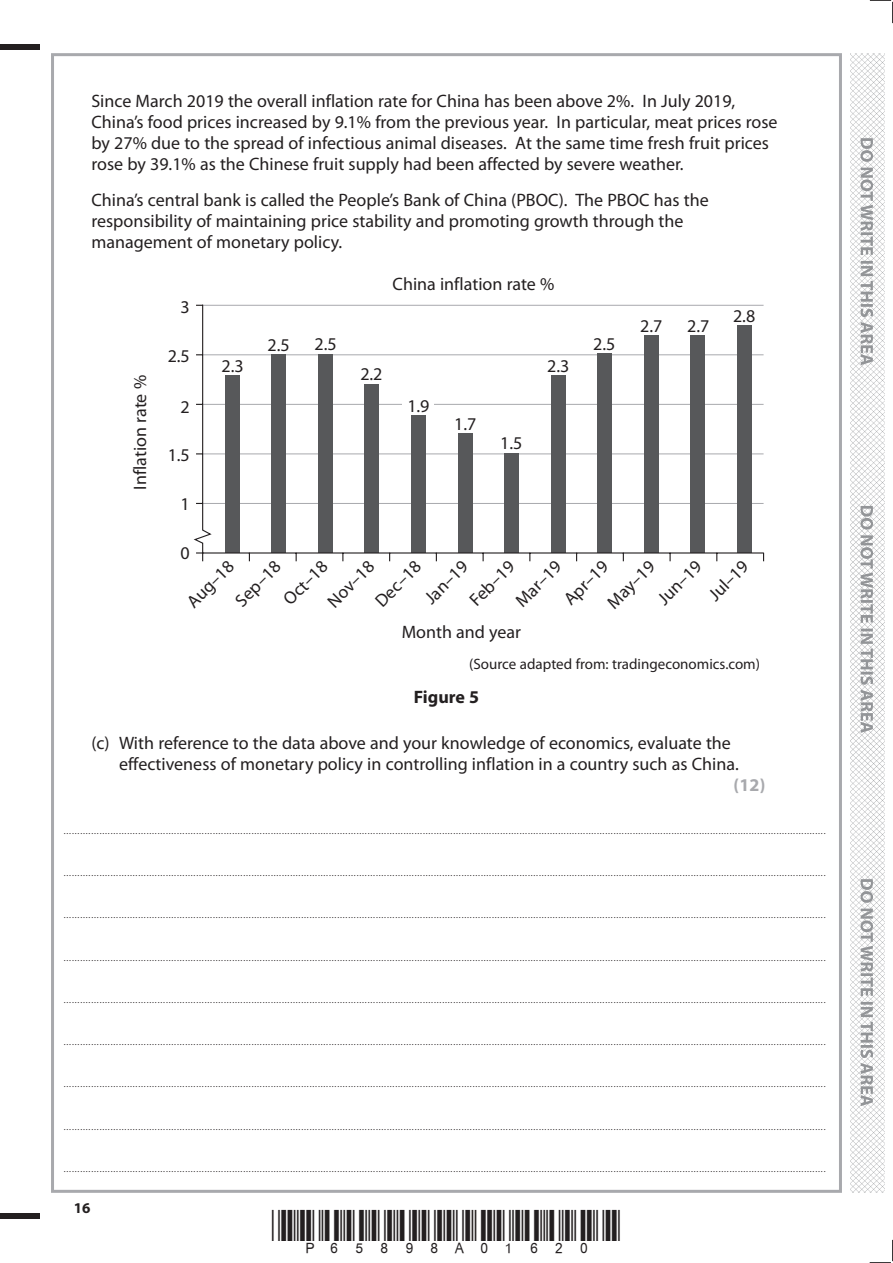
<style>
.page{position:relative;width:893px;height:1263px;background:#fff}
.page>*{position:absolute;margin:0;border:0;box-sizing:border-box;transform-origin:0 0}
.t1{font:18px/21px "Myriad Pro";color:#231f20}
.t2{font:700 18px "Myriad Pro";color:#231f20}
.t3{font:700 18px "Myriad Pro";color:#a8a9ad}
.t4{font:15px "Myriad Pro";color:#231f20}
.t5{font:700 15px "Myriad Pro";color:#231f20}
.t6{font:9px "Myriad Pro";color:#231f20}
</style>
<div class="page">
<div style="left:0;top:44px;width:40px;height:5px;background:#231f20"></div>
<div style="left:0;top:1214px;width:40px;height:5px;background:#231f20"></div>
<svg style="left:870px;top:0;width:23px;height:23px"></svg>
<svg style="left:870px;top:1240px;width:23px;height:23px"></svg>
<img style="left:850px;top:53px;width:34px;height:1140px">
<svg style="left:860px;top:138px;width:13px;height:968px"></svg>
<svg style="left:194px;top:305px;width:570px;height:256px"></svg>
<div style="left:403px;top:396px;width:31px;height:18px;background:#fff"></div>
<p class="t1" style="left:91px;top:90px;width:688px">Since March 2019 the overall inflation rate for China has been above 2%. In July 2019, China’s food prices increased by 9.1% from the previous year. In particular, meat prices rose by 27% due to the spread of infectious animal diseases. At the same time fresh fruit prices rose by 39.1% as the Chinese fruit supply had been affected by severe weather.</p>
<h1 class="t1" style="left:91px;top:189px;width:619px">China’s central bank is called the People’s Bank of China (PBOC). The PBOC has the responsibility of maintaining price stability and promoting growth through the management of monetary policy.</h1>
<h1 class="t1" style="left:129px;top:490px;width:116px;rotate:-90deg">Inflation rate %</h1>
<h1 class="t1" style="left:393px;top:273px;width:163px">China inflation rate %</h1>
<h1 class="t1" style="left:181px;top:296px;width:11px">3</h1>
<h1 class="t1" style="left:168px;top:345px;width:24px">2.5</h1>
<h1 class="t1" style="left:181px;top:396px;width:11px">2</h1>
<h1 class="t1" style="left:168px;top:445px;width:24px">1.5</h1>
<h1 class="t1" style="left:181px;top:493px;width:11px">1</h1>
<h1 class="t1" style="left:181px;top:542px;width:11px">0</h1>
<h1 class="t1" style="left:733px;top:305px;width:24px">2.8</h1>
<h1 class="t1" style="left:640px;top:315px;width:24px">2.7</h1>
<h1 class="t1" style="left:687px;top:315px;width:24px">2.7</h1>
<h1 class="t1" style="left:593px;top:333px;width:24px">2.5</h1>
<h1 class="t1" style="left:267px;top:334px;width:24px">2.5</h1>
<h1 class="t1" style="left:314px;top:333px;width:24px">2.5</h1>
<h1 class="t1" style="left:547px;top:355px;width:24px">2.3</h1>
<h1 class="t1" style="left:222px;top:355px;width:24px">2.3</h1>
<h1 class="t1" style="left:360px;top:363px;width:24px">2.2</h1>
<h1 class="t1" style="left:407px;top:395px;width:24px">1.9</h1>
<h1 class="t1" style="left:454px;top:413px;width:24px">1.7</h1>
<h1 class="t1" style="left:500px;top:432px;width:24px">1.5</h1>
<h1 class="t1" style="left:603px;top:598px;width:60px;rotate:-45deg">May–19</h1>
<h1 class="t1" style="left:653px;top:594px;width:56px;rotate:-45deg">Jun–19</h1>
<h1 class="t1" style="left:704px;top:590px;width:50px;rotate:-45deg">Jul–19</h1>
<h1 class="t1" style="left:182px;top:597px;width:60px;rotate:-45deg">Aug–18</h1>
<h1 class="t1" style="left:231px;top:596px;width:57px;rotate:-45deg">Sep–18</h1>
<h1 class="t1" style="left:279px;top:594px;width:56px;rotate:-45deg">Oct–18</h1>
<h1 class="t1" style="left:323px;top:597px;width:59px;rotate:-45deg">Nov–18</h1>
<h1 class="t1" style="left:370px;top:596px;width:58px;rotate:-45deg">Dec–18</h1>
<h1 class="t1" style="left:420px;top:593px;width:54px;rotate:-45deg">Jan–19</h1>
<h1 class="t1" style="left:465px;top:595px;width:57px;rotate:-45deg">Feb–19</h1>
<h1 class="t1" style="left:511px;top:596px;width:58px;rotate:-45deg">Mar–19</h1>
<h1 class="t1" style="left:559px;top:594px;width:56px;rotate:-45deg">Apr–19</h1>
<h1 class="t1" style="left:402px;top:621px;width:121px">Month and year</h1>
<h2 class="t4" style="left:469px;top:655px;width:292px">(Source adapted from: tradingeconomics.com)</h2>
<h1 class="t2" style="left:414px;top:685px;width:67px">Figure 5</h1>
<h1 class="t1" style="left:119px;top:733px;width:621px;text-indent:-28px">(c) With reference to the data above and your knowledge of economics, evaluate the effectiveness of monetary policy in controlling inflation in a country such as China.</h1>
<h1 class="t3" style="left:734px;top:774px;width:33px">(12)</h1>
<p class="t6" style="left:64px;top:825px;width:763px">....................................................................................................................................................................................................................................................................................</p>
<p class="t6" style="left:64px;top:867px;width:763px">....................................................................................................................................................................................................................................................................................</p>
<p class="t6" style="left:64px;top:910px;width:763px">....................................................................................................................................................................................................................................................................................</p>
<p class="t6" style="left:64px;top:952px;width:763px">....................................................................................................................................................................................................................................................................................</p>
<p class="t6" style="left:64px;top:994px;width:763px">....................................................................................................................................................................................................................................................................................</p>
<p class="t6" style="left:64px;top:1036px;width:763px">....................................................................................................................................................................................................................................................................................</p>
<p class="t6" style="left:64px;top:1079px;width:763px">....................................................................................................................................................................................................................................................................................</p>
<p class="t6" style="left:64px;top:1121px;width:763px">....................................................................................................................................................................................................................................................................................</p>
<p class="t6" style="left:64px;top:1163px;width:763px">....................................................................................................................................................................................................................................................................................</p>
<h2 class="t5" style="left:74px;top:1198px;width:18px">16</h2>
</div>
